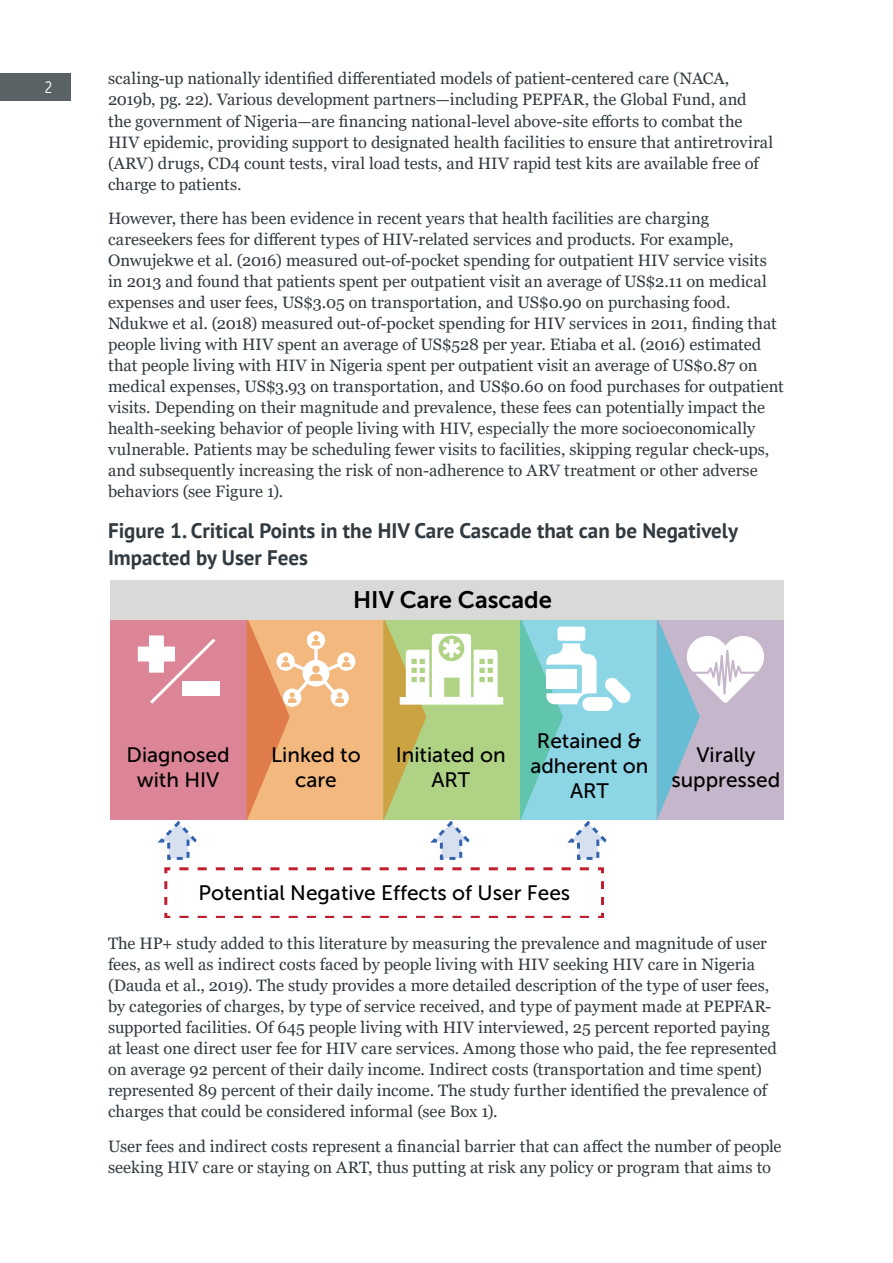
<style>
.page{position:relative;width:893px;height:1263px;background:#fff}
.page>*{position:absolute;margin:0;border:0;box-sizing:border-box;transform-origin:0 0}
.t1{font:23.85px "Museo Sans 700";color:#000}
.Figure_Table_Header{font:700 21px/27px "PT Sans";color:#313a40}
.t2{font:20.85px/25px "Museo Sans 500";color:#000;text-align:center}
.Body{font:16.5px/21px "Georgia";color:#313a40}
.t3{font:16.5px "Museo Sans Cond 300";color:#fff}
</style>
<div class="page">
<div style="left:110px;top:619px;width:137px;height:201px;background:#dc8596"></div>
<div style="left:520px;top:619px;width:137px;height:201px;background:#8cd5e5"></div>
<div style="left:657px;top:619px;width:127px;height:201px;background:#c6b6cb"></div>
<div style="left:110px;top:580px;width:674px;height:39px;background:#d9d9d8"></div>
<svg style="left:138px;top:619px;width:493px;height:298px"></svg>
<svg style="left:657px;top:619px;width:107px;height:201px"></svg>
<div style="left:0;top:73px;width:70px;height:27px;background:#5a6266"></div>
<p class="t3" style="left:45px;top:78px;width:9px">2</p>
<p class="Body" style="left:108px;top:69px;width:667px">scaling-up nationally identified differentiated models of patient-centered care (NACA, 2019b, pg. 22). Various development partners—including PEPFAR, the Global Fund, and the government of Nigeria—are financing national-level above-site efforts to combat the HIV epidemic, providing support to designated health facilities to ensure that antiretroviral (ARV) drugs, CD4 count tests, viral load tests, and HIV rapid test kits are available free of charge to patients.</p>
<p class="Body" style="left:108px;top:208px;width:677px">However, there has been evidence in recent years that health facilities are charging careseekers fees for different types of HIV-related services and products. For example, Onwujekwe et al. (2016) measured out-of-pocket spending for outpatient HIV service visits in 2013 and found that patients spent per outpatient visit an average of US$2.11 on medical expenses and user fees, US$3.05 on transportation, and US$0.90 on purchasing food.<br>Ndukwe et al. (2018) measured out-of-pocket spending for HIV services in 2011, finding that people living with HIV spent an average of US$528 per year. Etiaba et al. (2016) estimated that people living with HIV in Nigeria spent per outpatient visit an average of US$0.87 on medical expenses, US$3.93 on transportation, and US$0.60 on food purchases for outpatient visits. Depending on their magnitude and prevalence, these fees can potentially impact the health-seeking behavior of people living with HIV, especially the more socioeconomically vulnerable. Patients may be scheduling fewer visits to facilities, skipping regular check-ups, and subsequently increasing the risk of non-adherence to ARV treatment or other adverse behaviors (see Figure 1).</p>
<p class="Figure_Table_Header" style="left:108px;top:516px;width:632px">Figure 1. Critical Points in the HIV Care Cascade that can be Negatively<br>Impacted by User Fees</p>
<p class="t1" style="left:353px;top:586px;width:200px">HIV Care Cascade</p>
<p class="t2" style="left:127px;top:742px;width:105px">Diagnosed with HIV</p>
<p class="t2" style="left:271px;top:742px;width:91px">Linked to care</p>
<p class="t2" style="left:396px;top:742px;width:111px">Initiated on<br>ART</p>
<p class="t2" style="left:530px;top:728px;width:120px">Retained &amp; adherent on<br>ART</p>
<p class="t2" style="left:671px;top:742px;width:110px">Virally suppressed</p>
<p class="t2" style="left:198px;top:880px;width:373px">Potential Negative Effects of User Fees</p>
<p class="Body" style="left:108px;top:933px;width:670px">The HP+ study added to this literature by measuring the prevalence and magnitude of user fees, as well as indirect costs faced by people living with HIV seeking HIV care in Nigeria (Dauda et al., 2019). The study provides a more detailed description of the type of user fees, by categories of charges, by type of service received, and type of payment made at PEPFAR&shy;supported facilities. Of 645 people living with HIV interviewed, 25 percent reported paying at least one direct user fee for HIV care services. Among those who paid, the fee represented on average 92 percent of their daily income. Indirect costs (transportation and time spent) represented 89 percent of their daily income. The study further identified the prevalence of charges that could be considered informal (see Box 1).</p>
<p class="Body" style="left:108px;top:1136px;width:675px">User fees and indirect costs represent a financial barrier that can affect the number of people seeking HIV care or staying on ART, thus putting at risk any policy or program that aims to</p>
</div>
